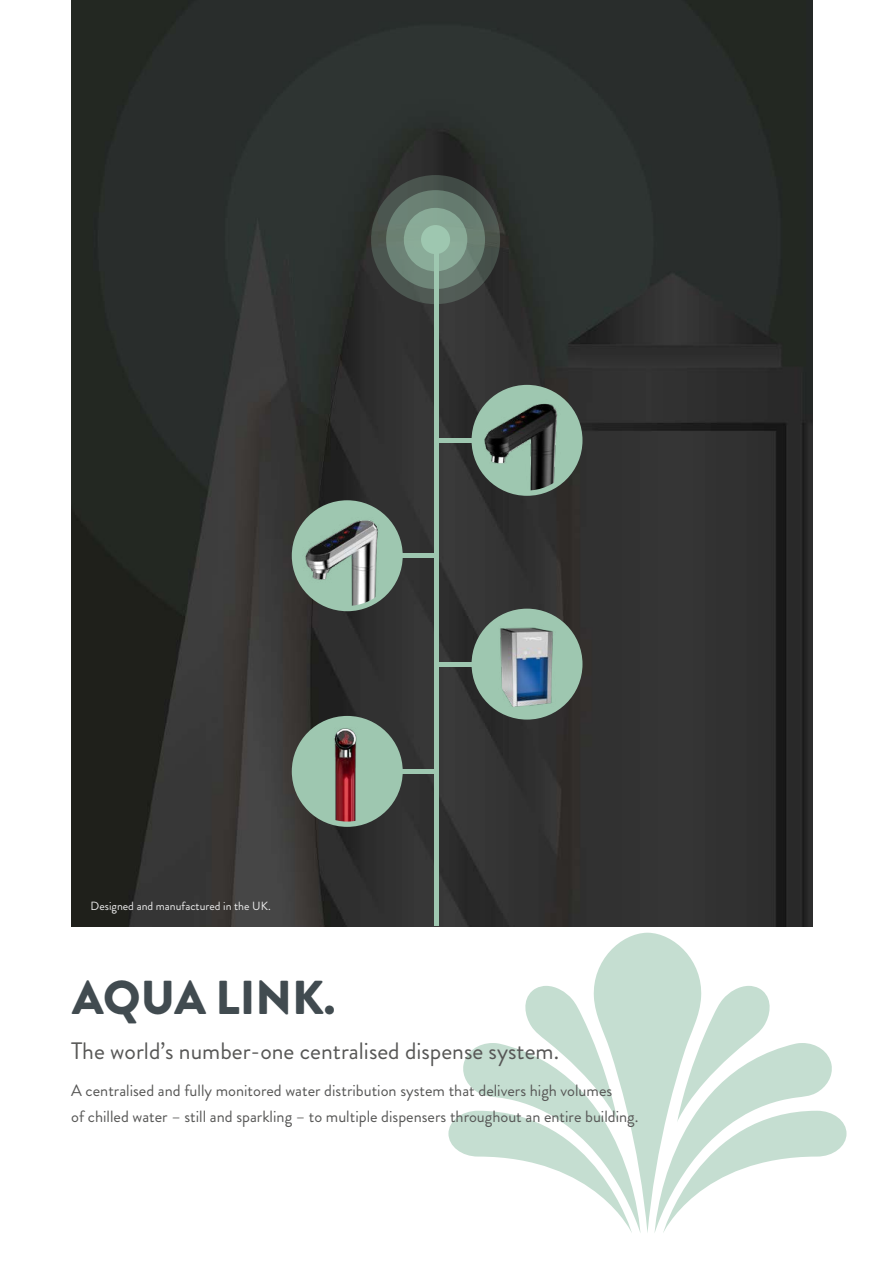
<style>
.page{position:relative;width:893px;height:1263px;background:#fff}
.page>*{position:absolute;margin:0;border:0;box-sizing:border-box;transform-origin:0 0}
.t1{font:900 47.55px "Brandon Grotesque";color:#414b50}
.t2{font:23.7px "Brandon Grotesque";color:#575756}
.t3{font:16.35px/25.2px "Brandon Grotesque";color:#575756}
.t4{font:11.85px "Brandon Grotesque";color:#ededed}
</style>
<div class="page">
<svg style="left:448px;top:933px;width:398px;height:300px"></svg>
<img style="left:71px;top:0;width:742px;height:926px">
<div style="left:371px;top:175px;width:129px;height:129px;background:#4b554f;border-radius:50%"></div>
<div style="left:386px;top:190px;width:99px;height:99px;background:#6b8174;border-radius:50%"></div>
<svg style="left:404px;top:208px;width:63px;height:64px"></svg>
<div style="left:421px;top:225px;width:29px;height:29px;background:#9ec7b0;border-radius:50%"></div>
<div style="left:434px;top:244px;width:5px;height:682px;background:#9ec7b0"></div>
<hr style="left:436px;top:438px;width:64px;height:4px;background:#9ec7b0">
<hr style="left:436px;top:662px;width:64px;height:4px;background:#9ec7b0">
<hr style="left:374px;top:554px;width:65px;height:4px;background:#9ec7b0">
<hr style="left:374px;top:769px;width:65px;height:4px;background:#9ec7b0">
<div style="left:474px;top:387px;width:106px;height:106px;background:#9ec7b0;border-radius:50%"></div>
<img style="left:476px;top:399px;width:94px;height:94px">
<div style="left:472px;top:385px;width:110px;height:111px;border:5px solid #9ec7b0;border-radius:50%"></div>
<div style="left:474px;top:611px;width:106px;height:106px;background:#9ec7b0;border-radius:50%"></div>
<img style="left:500px;top:627px;width:53px;height:80px">
<div style="left:472px;top:609px;width:110px;height:111px;border:5px solid #9ec7b0;border-radius:50%"></div>
<div style="left:294px;top:503px;width:106px;height:106px;background:#9ec7b0;border-radius:50%"></div>
<img style="left:297px;top:512px;width:94px;height:97px">
<div style="left:292px;top:500px;width:111px;height:111px;border:5px solid #9ec7b0;border-radius:50%"></div>
<div style="left:294px;top:718px;width:106px;height:106px;background:#9ec7b0;border-radius:50%"></div>
<img style="left:311px;top:727px;width:82px;height:97px">
<div style="left:292px;top:716px;width:111px;height:111px;border:5px solid #9ec7b0;border-radius:50%"></div>
<p class="t4" style="left:91px;top:898px;width:182px">Designed and manufactured in the UK.</p>
<p class="t1" style="left:72px;top:964px;width:265px">AQUA LINK.</p>
<p class="t2" style="left:71px;top:1034px;width:489px">The world’s number-one centralised dispense system.</p>
<p class="t3" style="left:71px;top:1078px;width:569px">A centralised and fully monitored water distribution system that delivers high volumes<br>of chilled water – still and sparkling – to multiple dispensers throughout an entire building.</p>
</div>
